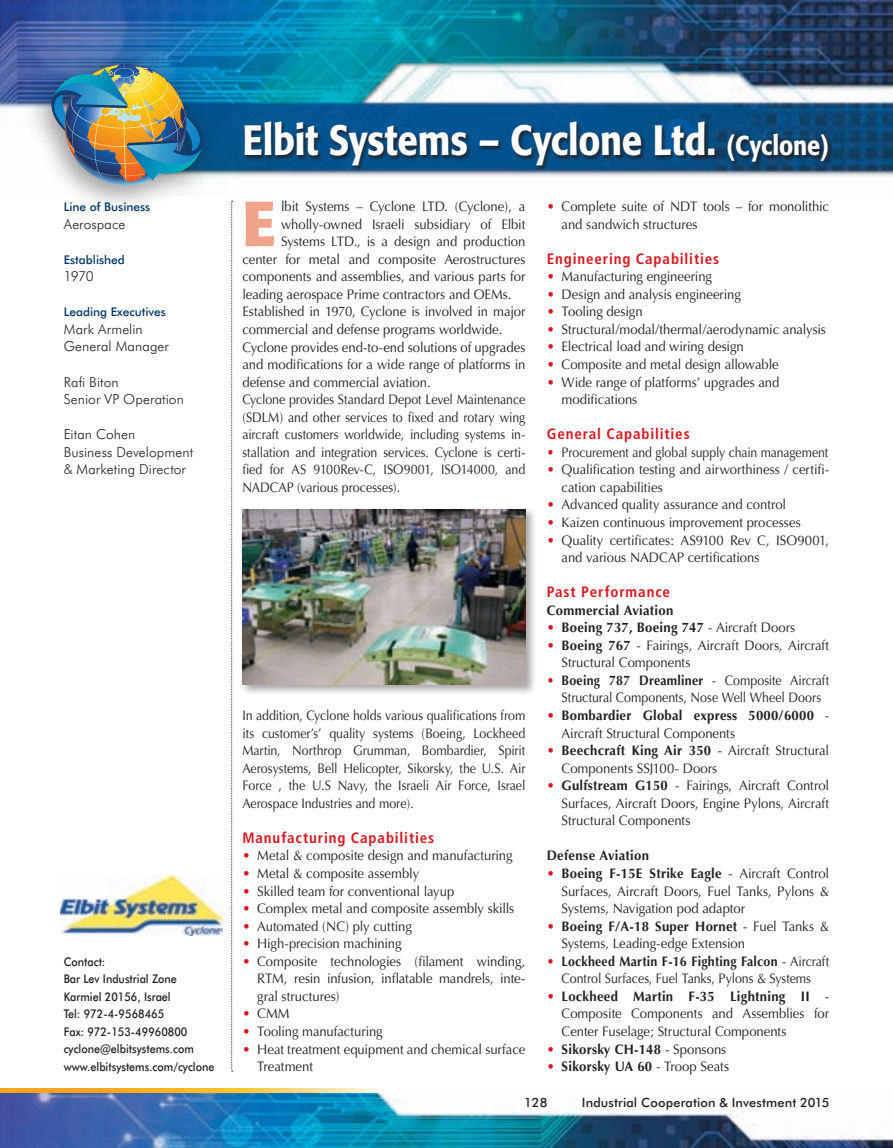
<style>
.page{position:relative;width:893px;height:1148px;background:#fff}
.page>*{position:absolute;margin:0;border:0;box-sizing:border-box;transform-origin:0 0}
.t1{font:700 63.15px "Formata";color:#efa389;scale:.95 1}
.t2{font:500 42px "Formata";letter-spacing:-.005em;color:#fff;scale:.87 1}
.t3{font:700 condensed 15px "Frutiger";letter-spacing:.06em;color:#d7171f}
.t4{font:13.8px/17.5px "Optima";letter-spacing:-.005em;color:#231f20;scale:.95 1}
.t5{font:13.8px/17.5px "Optima";letter-spacing:-.005em;color:#231f20;text-align:center;scale:.9 1}
.t6{font:700 13.8px/17.5px "Optima";letter-spacing:.02em;color:#231f20;scale:.95 1}
.t7{font:300 13.8px/17.5px "Futura BT";letter-spacing:.01em;color:#231f20}
.t8{font:13.8px "Optima";letter-spacing:-.005em;color:#231f20;scale:.89 1}
.t9{font:500 12.75px "Futura BT";letter-spacing:.01em;color:#231f20}
.t10{font:500 12px/17.5px "Futura BT";color:#231f20;scale:.9 1}
.t11{font:500 12px "Futura BT";color:#003667}
.s1{font-size:27px}
.s2{color:#d7171f}
.s3{font-weight:400;color:#d7171f}
.s4{font-weight:400}
.s5{font-weight:700}
</style>
<div class="page">
<img style="left:0;top:0;width:893px;height:178px">
<img style="left:0;top:1093px;width:893px;height:55px">
<svg style="left:231px;top:201px;width:2px;height:871px"></svg>
<div style="left:21px;top:45px;width:198px;height:169px;background:#231f20;opacity:.45"></div>
<img style="left:46px;top:64px;width:163px;height:123px">
<svg style="left:0;top:1089px;width:383px;height:4px;background:#fbc048"></svg>
<img style="left:61px;top:875px;width:162px;height:60px">
<div style="left:239px;top:507px;width:298px;height:190px;background:#231f20;opacity:.4"></div>
<img style="left:242px;top:509px;width:283px;height:176px">
<div style="left:242px;top:119px;width:590px;height:51px;background:#231f20;opacity:.75"></div>
<p class="t11" style="left:64px;top:200px;width:88px">Line of Business</p>
<p class="t7" style="left:64px;top:215px;width:63px">Aerospace</p>
<p class="t11" style="left:64px;top:252px;width:63px">Established</p>
<p class="t7" style="left:64px;top:267px;width:32px">1970</p>
<p class="t11" style="left:64px;top:305px;width:104px">Leading Executives</p>
<p class="t7" style="left:64px;top:320px;width:107px">Mark Armelin<br>General Manager</p>
<p class="t7" style="left:64px;top:373px;width:122px">Rafi Biton<br>Senior VP Operation</p>
<p class="t7" style="left:64px;top:425px;width:131px">Eitan Cohen<br>Business Development &amp; Marketing Director</p>
<p class="t10" style="left:64px;top:953px;width:169px">Contact:<br>Bar Lev Industrial Zone<br>Karmiel 20156, Israel<br>Tel: 972-4-9568465<br>Fax: 972-153-49960800 cyclone@elbitsystems.com www.elbitsystems.com/cyclone</p>
<h2 class="t2" style="left:242px;top:115px;width:676px">Elbit Systems – Cyclone Ltd. <span class="s1">(Cyclone)</span></h2>
<h1 class="t1" style="left:242px;top:184px;width:37px">E</h1>
<p class="t4" style="left:281px;top:198px;width:259px">lbit Systems – Cyclone LTD. (Cyclone), a</p>
<p class="t4" style="left:562px;top:198px;width:283px;text-indent:-15px"><span class="s2">•</span> Complete suite of NDT tools – for monolithic and sandwich structures</p>
<p class="t3" style="left:547px;top:250px;width:174px">Engineering Capabilities</p>
<p class="t4" style="left:547px;top:268px;width:175px"><span class="s2">•</span> Manufacturing engineering</p>
<p class="t4" style="left:547px;top:286px;width:206px"><span class="s2">•</span> Design and analysis engineering</p>
<p class="t4" style="left:547px;top:303px;width:102px"><span class="s2">•</span> Tooling design</p>
<p class="t4" style="left:547px;top:321px;width:295px"><span class="s2">•</span> Structural/modal/thermal/aerodynamic analysis</p>
<p class="t4" style="left:547px;top:338px;width:209px"><span class="s2">•</span> Electrical load and wiring design</p>
<p class="t4" style="left:547px;top:356px;width:246px"><span class="s2">•</span> Composite and metal design allowable</p>
<p class="t4" style="left:562px;top:373px;width:231px;text-indent:-15px"><span class="s2">•</span> Wide range of platforms’ upgrades and modifications</p>
<p class="t3" style="left:547px;top:425px;width:145px">General Capabilities</p>
<p class="t8" style="left:547px;top:444px;width:318px"><span class="s2">•</span> Procurement and global supply chain management</p>
<p class="t4" style="left:562px;top:461px;width:283px;text-indent:-15px"><span class="s2">•</span> Qualification testing and airworthiness / certifi&shy;cation capabilities</p>
<p class="t4" style="left:547px;top:496px;width:254px"><span class="s2">•</span> Advanced quality assurance and control</p>
<p class="t4" style="left:547px;top:514px;width:269px"><span class="s2">•</span> Kaizen continuous improvement processes</p>
<p class="t4" style="left:562px;top:531px;width:283px;text-indent:-15px"><span class="s2">•</span> Quality certificates: AS9100 Rev C, ISO9001, and various NADCAP certifications</p>
<p class="t3" style="left:547px;top:583px;width:125px">Past Performance</p>
<p class="t6" style="left:547px;top:601px;width:135px">Commercial Aviation</p>
<p class="t6" style="left:547px;top:619px;width:263px"><span class="s3">•</span> Boeing 737, Boeing 747 <span class="s4">- Aircraft Doors</span></p>
<p class="t4" style="left:562px;top:637px;width:283px;text-indent:-15px"><span class="s2">•</span> <span class="s5">Boeing 767</span> - Fairings, Aircraft Doors, Aircraft<br>Structural Components</p>
<p class="t5" style="left:547px;top:672px;width:315px"><span class="s2">•</span> <span class="s5">Boeing 787 Dreamliner</span> - Composite Aircraft<br>Structural Components, Nose Well Wheel Doors</p>
<p class="t6" style="left:562px;top:707px;width:283px;text-indent:-15px"><span class="s3">•</span> Bombardier Global express 5000/6000 <span class="s4">-<br>Aircraft Structural Components</span></p>
<p class="t4" style="left:562px;top:742px;width:283px;text-indent:-15px"><span class="s2">•</span> <span class="s5">Beechcraft King Air 350</span> - Aircraft Structural<br>Components SSJ100- Doors</p>
<p class="t4" style="left:562px;top:777px;width:283px;text-align:justify;text-indent:-15px"><span class="s2">•</span> <span class="s5">Gulfstream G150</span> - Fairings, Aircraft Control Surfaces, Aircraft Doors, Engine Pylons, Aircraft Structural Components</p>
<p class="t6" style="left:547px;top:847px;width:109px">Defense Aviation</p>
<p class="t4" style="left:562px;top:865px;width:283px;text-align:justify;text-indent:-15px"><span class="s2">•</span> <span class="s5">Boeing F-15E Strike Eagle</span> - Aircraft Control Surfaces, Aircraft Doors, Fuel Tanks, Pylons &amp; Systems, Navigation pod adaptor</p>
<p class="t4" style="left:562px;top:917px;width:283px;text-indent:-15px"><span class="s2">•</span> <span class="s5">Boeing F/A-18 Super Hornet</span> - Fuel Tanks &amp;<br>Systems, Leading-edge Extension</p>
<p class="t5" style="left:547px;top:952px;width:315px"><span class="s2">•</span> <span class="s5">Lockheed Martin F-16 Fighting Falcon</span> - Aircraft<br>Control Surfaces, Fuel Tanks, Pylons &amp; Systems</p>
<p class="t4" style="left:562px;top:988px;width:283px;text-align:justify;text-indent:-15px"><span class="s2">•</span> <span class="s5">Lockheed Martin F-35 Lightning II</span> - Composite Components and Assemblies for Center Fuselage; Structural Components</p>
<p class="t6" style="left:547px;top:1040px;width:191px"><span class="s3">•</span> Sikorsky CH-148 <span class="s4">- Sponsons</span></p>
<p class="t6" style="left:547px;top:1058px;width:194px"><span class="s3">•</span> Sikorsky UA 60 <span class="s4">- Troop Seats</span></p>
<p class="t4" style="left:281px;top:215px;width:259px">wholly-owned Israeli subsidiary of Elbit</p>
<p class="t4" style="left:281px;top:233px;width:259px">Systems LTD., is a design and production</p>
<p class="t4" style="left:242px;top:250px;width:299px">center for metal and composite Aerostructures</p>
<p class="t4" style="left:242px;top:268px;width:299px">components and assemblies, and various parts for</p>
<p class="t4" style="left:242px;top:286px;width:285px">leading aerospace Prime contractors and OEMs.</p>
<p class="t4" style="left:242px;top:303px;width:299px">Established in 1970, Cyclone is involved in major</p>
<p class="t4" style="left:242px;top:321px;width:275px">commercial and defense programs worldwide.</p>
<p class="t4" style="left:242px;top:338px;width:299px">Cyclone provides end-to-end solutions of upgrades</p>
<p class="t4" style="left:242px;top:356px;width:299px">and modifications for a wide range of platforms in</p>
<p class="t4" style="left:242px;top:373px;width:200px">defense and commercial aviation.</p>
<p class="t5" style="left:242px;top:391px;width:316px">Cyclone provides Standard Depot Level Maintenance</p>
<p class="t5" style="left:242px;top:408px;width:316px">(SDLM) and other services to fixed and rotary wing</p>
<p class="t5" style="left:242px;top:426px;width:316px">aircraft customers worldwide, including systems in-</p>
<p class="t5" style="left:242px;top:444px;width:316px">stallation and integration services. Cyclone is certi-</p>
<p class="t5" style="left:242px;top:461px;width:316px">fied for AS 9100Rev-C, ISO9001, ISO14000, and</p>
<p class="t5" style="left:242px;top:479px;width:177px">NADCAP (various processes).</p>
<p class="t5" style="left:242px;top:707px;width:316px;text-align:justify">In addition, Cyclone holds various qualifications from its customer’s’ quality systems (Boeing, Lockheed Martin, Northrop Grumman, Bombardier, Spirit Aerosystems, Bell Helicopter, Sikorsky, the U.S. Air Force , the U.S Navy, the Israeli Air Force, Israel Aerospace Industries and more).</p>
<p class="t3" style="left:242px;top:829px;width:193px">Manufacturing Capabilities</p>
<p class="t4" style="left:242px;top:847px;width:286px"><span class="s2">•</span> Metal &amp; composite design and manufacturing</p>
<p class="t4" style="left:242px;top:865px;width:188px"><span class="s2">•</span> Metal &amp; composite assembly</p>
<p class="t4" style="left:242px;top:882px;width:225px"><span class="s2">•</span> Skilled team for conventional layup</p>
<p class="t4" style="left:242px;top:900px;width:288px"><span class="s2">•</span> Complex metal and composite assembly skills</p>
<p class="t4" style="left:242px;top:917px;width:180px"><span class="s2">•</span> Automated (NC) ply cutting</p>
<p class="t4" style="left:242px;top:935px;width:169px"><span class="s2">•</span> High-precision machining</p>
<p class="t4" style="left:257px;top:952px;width:284px;text-align:justify;text-indent:-15px"><span class="s2">•</span> Composite technologies (filament winding, RTM, resin infusion, inflatable mandrels, inte&shy;gral structures)</p>
<p class="t4" style="left:242px;top:1005px;width:51px"><span class="s2">•</span> CMM</p>
<p class="t4" style="left:242px;top:1023px;width:149px"><span class="s2">•</span> Tooling manufacturing</p>
<p class="t4" style="left:257px;top:1040px;width:284px;text-indent:-15px"><span class="s2">•</span> Heat treatment equipment and chemical surface<br>Treatment</p>
<p class="t9" style="left:524px;top:1095px;width:25px">128</p>
<p class="t9" style="left:582px;top:1095px;width:249px">Industrial Cooperation &amp; Investment 2015</p>
</div>
